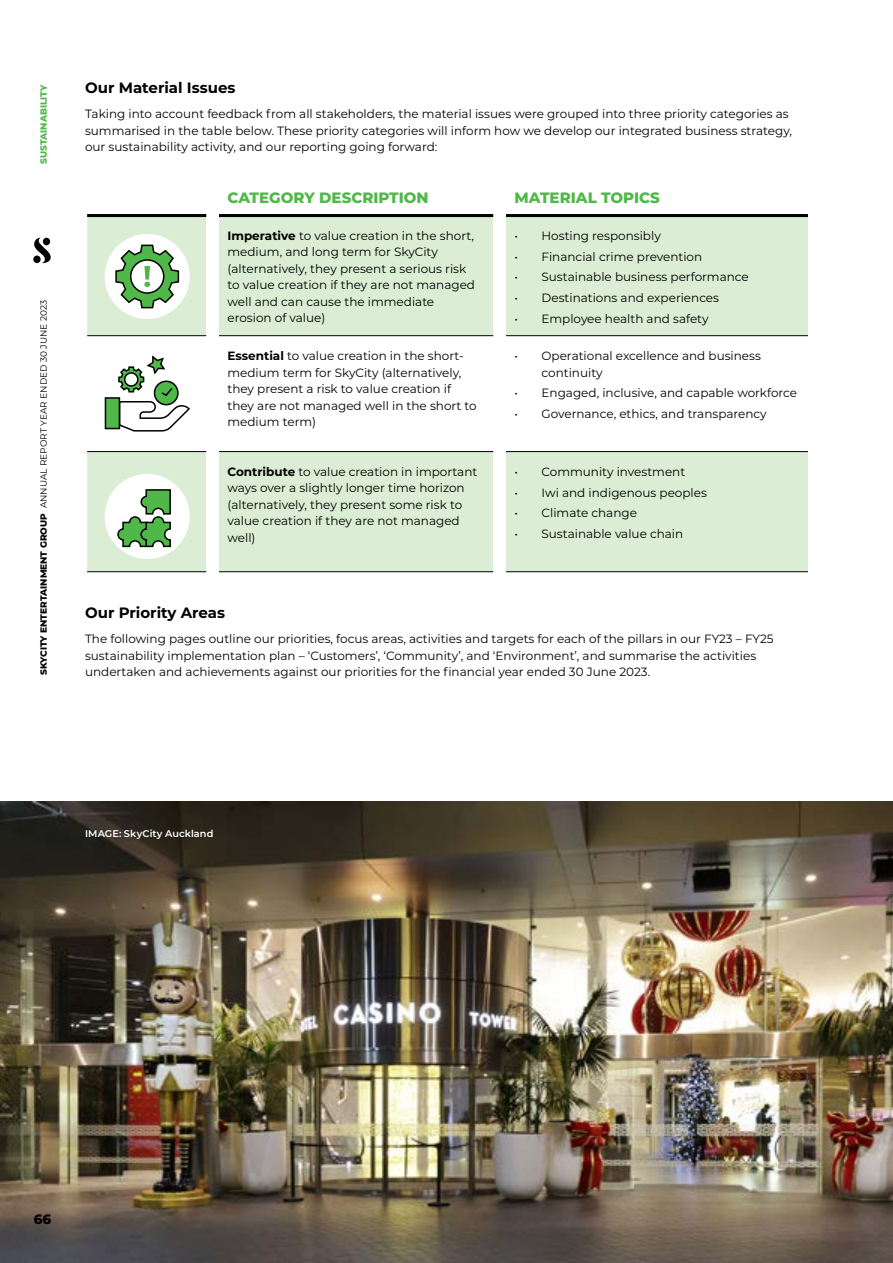
<style>
.page{position:relative;width:893px;height:1263px;background:#fff}
.page>*{position:absolute;margin:0;border:0;box-sizing:border-box;transform-origin:0 0}
.t1{font:700 15px "Montserrat";color:#000}
.t2{font:800 15px "Montserrat";color:#50b848}
.t3{font:800 13.5px "Montserrat";color:#000}
.t4{font:12px/16.5px "Montserrat";color:#000}
.t5{font:600 9.75px "Montserrat";letter-spacing:.005em;color:#fff}
.t6{font:9px "Montserrat";color:#000}
.t7{font:800 9px "Montserrat";color:#50b848}
.s1{font-weight:800}
.s2{font-weight:700}
</style>
<div class="page">
<svg style="left:87px;top:217px;width:119px;height:354px;fill:#dbedd4"></svg>
<svg style="left:206px;top:216px;width:602px;height:356px;fill:#dbedd4"></svg>
<hr style="left:87px;top:335px;width:119px;height:1px;background:#000">
<hr style="left:87px;top:451px;width:119px;height:1px;background:#000">
<hr style="left:87px;top:571px;width:119px;height:1px;background:#000">
<hr style="left:219px;top:335px;width:274px;height:1px;background:#000">
<hr style="left:219px;top:451px;width:274px;height:1px;background:#000">
<hr style="left:219px;top:571px;width:274px;height:1px;background:#000">
<hr style="left:506px;top:335px;width:302px;height:1px;background:#000">
<hr style="left:506px;top:451px;width:302px;height:1px;background:#000">
<hr style="left:506px;top:571px;width:302px;height:1px;background:#000">
<hr style="left:87px;top:214px;width:119px;height:3px;background:#000">
<hr style="left:219px;top:214px;width:274px;height:3px;background:#000">
<hr style="left:506px;top:214px;width:302px;height:3px;background:#000">
<div style="left:105px;top:474px;width:85px;height:85px;background:#fff;border-radius:50%"></div>
<svg style="left:117px;top:489px;width:54px;height:59px"></svg>
<div style="left:105px;top:234px;width:85px;height:85px;background:#fff;border-radius:50%"></div>
<svg style="left:115px;top:227px;width:65px;height:82px"></svg>
<div style="left:105px;top:398px;width:14px;height:30px;background:#50b848"></div>
<div style="left:105px;top:397px;width:15px;height:32px;border:2px solid #000"></div>
<svg style="left:117px;top:348px;width:74px;height:84px"></svg>
<img style="left:0;top:801px;width:893px;height:462px">
<svg style="left:34px;top:238px;width:17px;height:25px"></svg>
<p class="t7" style="left:37px;top:164px;width:81px;rotate:-90deg">SUSTAINABILITY</p>
<p class="t6" style="left:38px;top:675px;width:376px;rotate:-90deg"><span class="s1">SKYCITY ENTERTAINMENT GROUP</span> ANNUAL REPORT YEAR ENDED 30 JUNE 2023</p>
<p class="t1" style="left:85px;top:77px;width:152px">Our Material Issues</p>
<p class="t4" style="left:85px;top:105px;width:708px">Taking into account feedback from all stakeholders, the material issues were grouped into three priority categories as summarised in the table below. These priority categories will inform how we develop our integrated business strategy, our sustainability activity, and our reporting going forward:</p>
<p class="t2" style="left:227px;top:186px;width:203px">CATEGORY DESCRIPTION</p>
<p class="t2" style="left:514px;top:186px;width:147px">MATERIAL TOPICS</p>
<p class="t4" style="left:227px;top:227px;width:249px"><span class="s2">Imperative</span> to value creation in the short, medium, and long term for SkyCity (alternatively, they present a serious risk to value creation if they are not managed well and can cause the immediate erosion of value)</p>
<p class="t4" style="left:514px;top:227px;width:148px">• Hosting responsibly</p>
<p class="t4" style="left:514px;top:248px;width:189px">• Financial crime prevention</p>
<p class="t4" style="left:514px;top:268px;width:236px">• Sustainable business performance</p>
<p class="t4" style="left:514px;top:289px;width:206px">• Destinations and experiences</p>
<p class="t4" style="left:514px;top:310px;width:196px">• Employee health and safety</p>
<p class="t4" style="left:227px;top:347px;width:251px"><span class="s2">Essential</span> to value creation in the short&shy;medium term for SkyCity (alternatively, they present a risk to value creation if they are not managed well in the short to medium term)</p>
<p class="t4" style="left:541px;top:347px;width:221px;text-indent:-27px">• Operational excellence and business continuity</p>
<p class="t4" style="left:514px;top:384px;width:284px">• Engaged, inclusive, and capable workforce</p>
<p class="t4" style="left:514px;top:405px;width:254px">• Governance, ethics, and transparency</p>
<p class="t4" style="left:227px;top:463px;width:251px"><span class="s2">Contribute</span> to value creation in important ways over a slightly longer time horizon (alternatively, they present some risk to value creation if they are not managed well)</p>
<p class="t4" style="left:514px;top:463px;width:172px">• Community investment</p>
<p class="t4" style="left:514px;top:484px;width:194px">• Iwi and indigenous peoples</p>
<p class="t4" style="left:514px;top:504px;width:124px">• Climate change</p>
<p class="t4" style="left:514px;top:525px;width:170px">• Sustainable value chain</p>
<p class="t1" style="left:85px;top:602px;width:142px">Our Priority Areas</p>
<p class="t4" style="left:85px;top:630px;width:690px">The following pages outline our priorities, focus areas, activities and targets for each of the pillars in our FY23 – FY25 sustainability implementation plan – ‘Customers’, ‘Community’, and ‘Environment’, and summarise the activities undertaken and achievements against our priorities for the financial year ended 30 June 2023.</p>
<p class="t5" style="left:85px;top:826px;width:130px">IMAGE: SkyCity Auckland</p>
<p class="t3" style="left:34px;top:1209px;width:19px">66</p>
</div>
